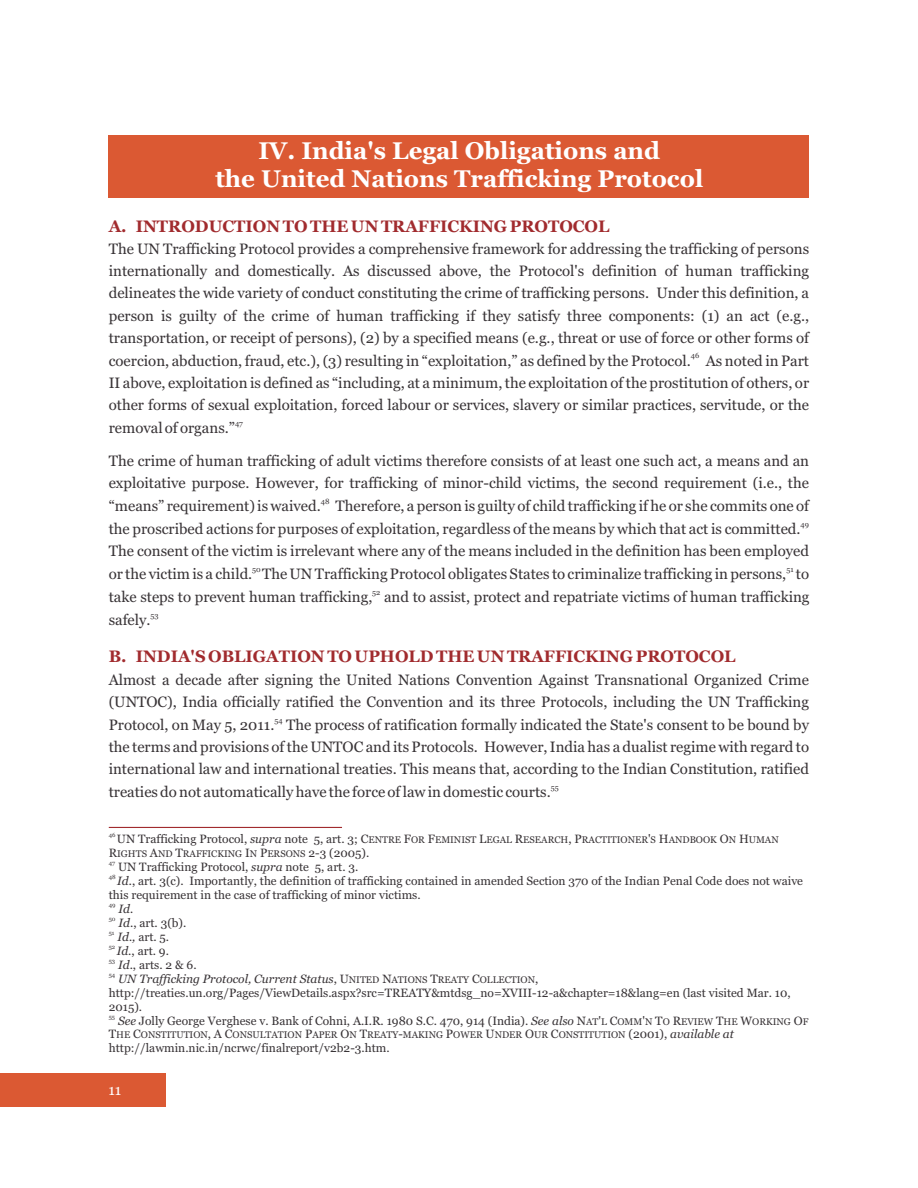
<style>
.page{position:relative;width:918px;height:1188px;background:#fff}
.page>*{position:absolute;margin:0;border:0;box-sizing:border-box;transform-origin:0 0}
.t1{font:700 24px/27.3px "Georgia";color:#fff;text-align:center}
.t2{font:700 16.5px "Georgia";color:#a12b2e}
.t3{font:15px/22.2px "Georgia";color:#383336;text-align:justify}
.t4{font:15px "Georgia";color:#fff}
.t5{font:12px/13.6px "Georgia";color:#383336}
.t6{font:italic 12px "Georgia";color:#383336}
.t7{font:9.6px "Georgia";color:#383336}
.t8{font:7.5px "Georgia";color:#383336}
.t9{font:6px "Georgia";color:#383336}
.s1{font-size:12px}
.s2{font-style:italic}
.s3{font-style:italic;font-size:12px}
.s4{font-size:9.6px}
</style>
<div class="page">
<div style="left:109px;top:135px;width:700px;height:63px;background:#db5933"></div>
<hr style="left:109px;top:827px;width:233px;height:1px;background:#a12b2e">
<div style="left:0;top:1073px;width:166px;height:34px;background:#db5933"></div>
<h1 class="t1" style="left:215px;top:139px;width:489px">IV. India's Legal Obligations and<br>the United Nations Trafficking Protocol</h1>
<p class="t2" style="left:109px;top:219px;width:502px">A. INTRODUCTION TO THE UN TRAFFICKING PROTOCOL</p>
<p class="t3" style="left:109px;top:239px;width:702px">The UN Trafficking Protocol provides a comprehensive framework for addressing the trafficking of persons internationally and domestically. As discussed above, the Protocol's definition of human trafficking delineates the wide variety of conduct constituting the crime of trafficking persons. Under this definition, a person is guilty of the crime of human trafficking if they satisfy three components: (1) an act (e.g., transportation, or receipt of persons), (2) by a specified means (e.g., threat or use of force or other forms of</p>
<p class="t8" style="left:691px;top:353px;width:10px">46</p>
<p class="t3" style="left:109px;top:351px;width:702px">coercion, abduction, fraud, etc.), (3) resulting in “exploitation,” as defined by the Protocol. As noted in Part II above, exploitation is defined as “including, at a minimum, the exploitation of the prostitution of others, or other forms of sexual exploitation, forced labour or services, slavery or similar practices, servitude, or the</p>
<p class="t8" style="left:235px;top:420px;width:10px">47</p>
<p class="t3" style="left:109px;top:418px;width:128px">removal of organs.”</p>
<p class="t3" style="left:109px;top:451px;width:702px">The crime of human trafficking of adult victims therefore consists of at least one such act, a means and an exploitative purpose. However, for trafficking of minor-child victims, the second requirement (i.e., the</p>
<p class="t8" style="left:321px;top:498px;width:10px">48</p>
<p class="t3" style="left:109px;top:496px;width:702px">“means” requirement) is waived. Therefore, a person is guilty of child trafficking if he or she commits one of</p>
<p class="t8" style="left:801px;top:521px;width:10px">49</p>
<p class="t3" style="left:109px;top:519px;width:702px">the proscribed actions for purposes of exploitation, regardless of the means by which that act is committed.<br>The consent of the victim is irrelevant where any of the means included in the definition has been employed</p>
<p class="t8" style="left:252px;top:566px;width:10px">50</p>
<p class="t8" style="left:786px;top:566px;width:9px">51</p>
<p class="t3" style="left:109px;top:564px;width:702px">or the victim is a child. The UN Trafficking Protocol obligates States to criminalize trafficking in persons, to</p>
<p class="t8" style="left:372px;top:589px;width:10px">52</p>
<p class="t3" style="left:109px;top:587px;width:702px">take steps to prevent human trafficking, and to assist, protect and repatriate victims of human trafficking</p>
<p class="t8" style="left:151px;top:612px;width:10px">53</p>
<p class="t3" style="left:109px;top:610px;width:43px">safely.</p>
<p class="t2" style="left:109px;top:650px;width:628px">B. INDIA'S OBLIGATION TO UPHOLD THE UN TRAFFICKING PROTOCOL</p>
<p class="t3" style="left:109px;top:670px;width:702px">Almost a decade after signing the United Nations Convention Against Transnational Organized Crime (UNTOC), India officially ratified the Convention and its three Protocols, including the UN Trafficking</p>
<p class="t8" style="left:274px;top:717px;width:10px">54</p>
<p class="t3" style="left:109px;top:715px;width:702px">Protocol, on May 5, 2011. The process of ratification formally indicated the State's consent to be bound by the terms and provisions of the UNTOC and its Protocols. However, India has a dualist regime with regard to international law and international treaties. This means that, according to the Indian Constitution, ratified</p>
<p class="t8" style="left:551px;top:784px;width:9px">55</p>
<p class="t3" style="left:109px;top:782px;width:444px">treaties do not automatically have the force of law in domestic courts.</p>
<p class="t9" style="left:109px;top:833px;width:8px">46</p>
<p class="t7" style="left:109px;top:849px;width:262px"><span class="s1">R</span>IGHTS <span class="s1">A</span>ND <span class="s1">T</span>RAFFICKING <span class="s1">I</span>N <span class="s1">P</span>ERSONS <span class="s1">2-3 (2005).</span></p>
<p class="t9" style="left:109px;top:860px;width:8px">47</p>
<p class="t5" style="left:118px;top:861px;width:242px">UN Trafficking Protocol, <span class="s2">supra</span> note 5, art. 3.</p>
<p class="t9" style="left:109px;top:874px;width:8px">48</p>
<p class="t7" style="left:117px;top:836px;width:663px"><span class="s1">UN Trafficking Protocol,</span> <span class="s3">supra</span> <span class="s1">note 5, art. 3; C</span>ENTRE <span class="s1">F</span>OR <span class="s1">F</span>EMINIST <span class="s1">L</span>EGAL <span class="s1">R</span>ESEARCH<span class="s1">, P</span>RACTITIONER<span class="s1">'</span>S <span class="s1">H</span>ANDBOOK <span class="s1">O</span>N <span class="s1">H</span>UMAN</p>
<p class="t5" style="left:109px;top:875px;width:696px;text-indent:8px"><span class="s2">Id.</span>, art. 3(c). Importantly, the definition of trafficking contained in amended Section 370 of the Indian Penal Code does not waive this requirement in the case of trafficking of minor victims.</p>
<p class="t9" style="left:109px;top:902px;width:8px">49</p>
<p class="t6" style="left:118px;top:904px;width:16px">Id.</p>
<p class="t9" style="left:109px;top:916px;width:8px">50</p>
<p class="t5" style="left:119px;top:917px;width:69px"><span class="s2">Id</span>., art. 3(b).</p>
<p class="t9" style="left:109px;top:930px;width:7px">51</p>
<p class="t5" style="left:117px;top:931px;width:53px"><span class="s2">Id.,</span> art. 5.</p>
<p class="t9" style="left:109px;top:945px;width:8px">52</p>
<p class="t5" style="left:117px;top:945px;width:54px"><span class="s2">Id</span>., art. 9.</p>
<p class="t9" style="left:109px;top:959px;width:8px">53</p>
<p class="t5" style="left:118px;top:959px;width:80px"><span class="s2">Id</span>., arts. 2 &amp; 6.</p>
<p class="t9" style="left:109px;top:973px;width:8px">54</p>
<p class="t5" style="left:109px;top:973px;width:683px;text-indent:9px"><span class="s2">UN Trafficking Protocol, Current Status</span>, U<span class="s4">NITED</span> N<span class="s4">ATIONS</span> T<span class="s4">REATY</span> C<span class="s4">OLLECTION</span>, http://treaties.un.org/Pages/ViewDetails.aspx?src=TREATY&amp;mtdsg_no=XVIII-12-a&amp;chapter=18&amp;lang=en (last visited Mar. 10,<br>2015).</p>
<p class="t9" style="left:109px;top:1014px;width:8px">55</p>
<p class="t5" style="left:118px;top:1015px;width:692px"><span class="s2">See</span> Jolly George Verghese v. Bank of Cohni, A.I.R. 1980 S.C. 470, 914 (India). <span class="s2">See also</span> N<span class="s4">AT</span>'<span class="s4">L</span> C<span class="s4">OMM</span>'<span class="s4">N</span> T<span class="s4">O</span> R<span class="s4">EVIEW</span> T<span class="s4">HE</span> W<span class="s4">ORKING</span> O<span class="s4">F</span></p>
<p class="t7" style="left:109px;top:1031px;width:627px"><span class="s1">T</span>HE <span class="s1">C</span>ONSTITUTION<span class="s1">, A C</span>ONSULTATION <span class="s1">P</span>APER <span class="s1">O</span>N <span class="s1">T</span>REATY<span class="s1">-</span>MAKING <span class="s1">P</span>OWER <span class="s1">U</span>NDER <span class="s1">O</span>UR <span class="s1">C</span>ONSTITUTION <span class="s1">(2001),</span> <span class="s3">available at</span></p>
<p class="t5" style="left:109px;top:1042px;width:282px">http://lawmin.nic.in/ncrwc/finalreport/v2b2-3.htm.</p>
<p class="t4" style="left:109px;top:1084px;width:14px">11</p>
</div>
